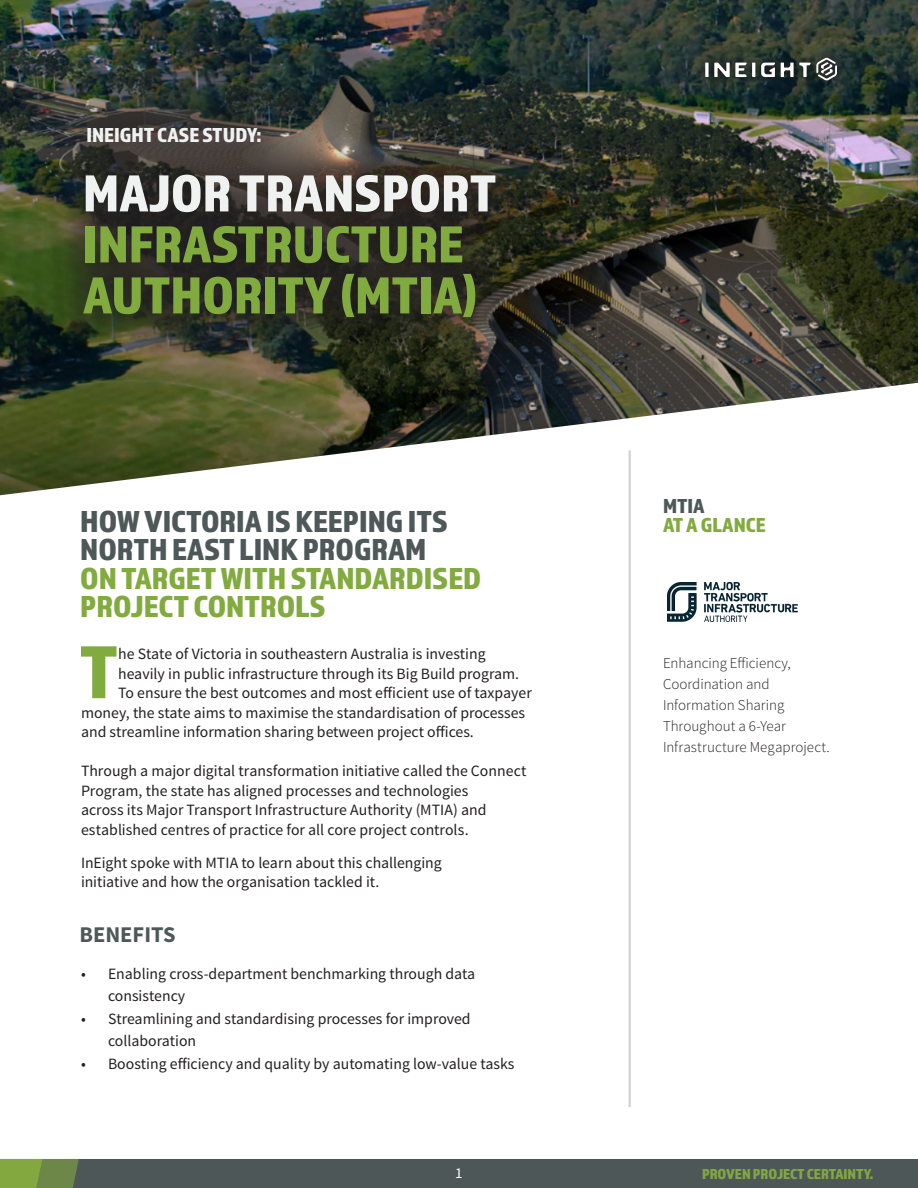
<style>
.page{position:relative;width:918px;height:1188px;background:#fff}
.page>*{position:absolute;margin:0;border:0;box-sizing:border-box;transform-origin:0 0}
.Paragraph_Style_1{font:77.7px "Almaq Refined";color:#82ab3f}
.t1{font:54px "Almaq Refined";color:#82ab3f}
.t2{font:54px "Almaq Refined";color:#f0f1f1}
.t3{font:31.5px "Almaq Refined";color:#4e5859}
.t4{font:31.5px "Almaq Refined";color:#82ab3f}
.t5{font:700 22.5px "Source Sans Pro";color:#4e5859}
.t6{font:21px "Almaq Refined";color:#f0f1f1}
.t7{font:21px "Almaq Refined";color:#82ab3f}
.t8{font:21px "Almaq Refined";color:#4e5859}
.SS_Body_Copy{font:15.75px/19.5px "Source Sans Pro";color:#231f20}
.Paragraph_Style_1-2{font:15.75px "Source Sans Pro";color:#231f20}
.SS_Body_Copy-2{font:300 15px/21px "Source Sans Pro";color:#231f20}
.t9{font:15px "Almaq Refined";color:#82a83f}
.t10{font:15px "Source Sans Pro";color:#fff}
</style>
<div class="page">
<div style="left:0;top:1159px;width:918px;height:29px;background:#4e5758"></div>
<svg style="left:0;top:1159px;width:79px;height:29px"></svg>
<img style="left:0;top:0;width:918px;height:495px">
<hr style="left:629px;top:450px;width:2px;height:657px;background:#d1d2d4">
<svg style="left:697px;top:50px;width:148px;height:38px"></svg>
<svg style="left:761px;top:63px;width:14px;height:14px"></svg>
<hr style="left:752px;top:63px;width:3px;height:14px;background:#fff">
<svg style="left:705px;top:63px;width:4px;height:14px"></svg>
<svg style="left:714px;top:63px;width:33px;height:14px"></svg>
<svg style="left:781px;top:58px;width:56px;height:23px"></svg>
<div style="left:41px;top:83px;width:497px;height:277px;background:#231f20;opacity:.85"></div>
<img style="left:668px;top:582px;width:130px;height:39px">
<p class="t6" style="left:86px;top:122px;width:177px">INEIGHT CASE STUDY:</p>
<p class="t2" style="left:83px;top:161px;width:415px">MAJOR TRANSPORT</p>
<p class="t1" style="left:83px;top:212px;width:382px">INFRASTRUCTURE</p>
<p class="t1" style="left:83px;top:263px;width:396px">AUTHORITY (MTIA)</p>
<p class="t3" style="left:80px;top:502px;width:369px">HOW VICTORIA IS KEEPING ITS</p>
<p class="t3" style="left:80px;top:531px;width:348px">NORTH EAST LINK PROGRAM</p>
<p class="t4" style="left:80px;top:559px;width:403px">ON TARGET WITH STANDARDISED</p>
<p class="t4" style="left:80px;top:588px;width:247px">PROJECT CONTROLS</p>
<p class="Paragraph_Style_1" style="left:79px;top:625px;width:40px">T</p>
<p class="Paragraph_Style_1-2" style="left:118px;top:644px;width:369px">he State of Victoria in southeastern Australia is investing</p>
<p class="Paragraph_Style_1-2" style="left:118px;top:664px;width:402px">heavily in public infrastructure through its Big Build program.</p>
<p class="Paragraph_Style_1-2" style="left:118px;top:683px;width:415px">To ensure the best outcomes and most efficient use of taxpayer</p>
<p class="Paragraph_Style_1-2" style="left:81px;top:703px;width:446px">money, the state aims to maximise the standardisation of processes</p>
<p class="Paragraph_Style_1-2" style="left:81px;top:722px;width:394px">and streamline information sharing between project offices.</p>
<p class="SS_Body_Copy" style="left:81px;top:761px;width:447px">Through a major digital transformation initiative called the Connect Program, the state has aligned processes and technologies<br>across its Major Transport Infrastructure Authority (MTIA) and established centres of practice for all core project controls.</p>
<p class="SS_Body_Copy" style="left:81px;top:853px;width:362px">InEight spoke with MTIA to learn about this challenging initiative and how the organisation tackled it.</p>
<p class="t5" style="left:80px;top:921px;width:98px">BENEFITS</p>
<p class="SS_Body_Copy" style="left:108px;top:962px;width:369px;line-height:22.5px;text-indent:-27px">• Enabling cross-department benchmarking through data consistency</p>
<p class="SS_Body_Copy" style="left:108px;top:1007px;width:364px;line-height:22.5px;text-indent:-27px">• Streamlining and standardising processes for improved collaboration</p>
<p class="SS_Body_Copy" style="left:81px;top:1054px;width:435px">• Boosting efficiency and quality by automating low-value tasks</p>
<p class="t8" style="left:663px;top:493px;width:43px">MTIA</p>
<p class="t7" style="left:663px;top:513px;width:104px">AT A GLANCE</p>
<p class="SS_Body_Copy-2" style="left:663px;top:653px;width:168px">Enhancing Efficiency,<br>Coordination and<br>Information Sharing<br>Throughout a 6-Year<br>Infrastructure Megaproject.</p>
<p class="t10" style="left:455px;top:1164px;width:9px">1</p>
<p class="t9" style="left:702px;top:1165px;width:173px">PROVEN PROJECT CERTAINTY.</p>
</div>
